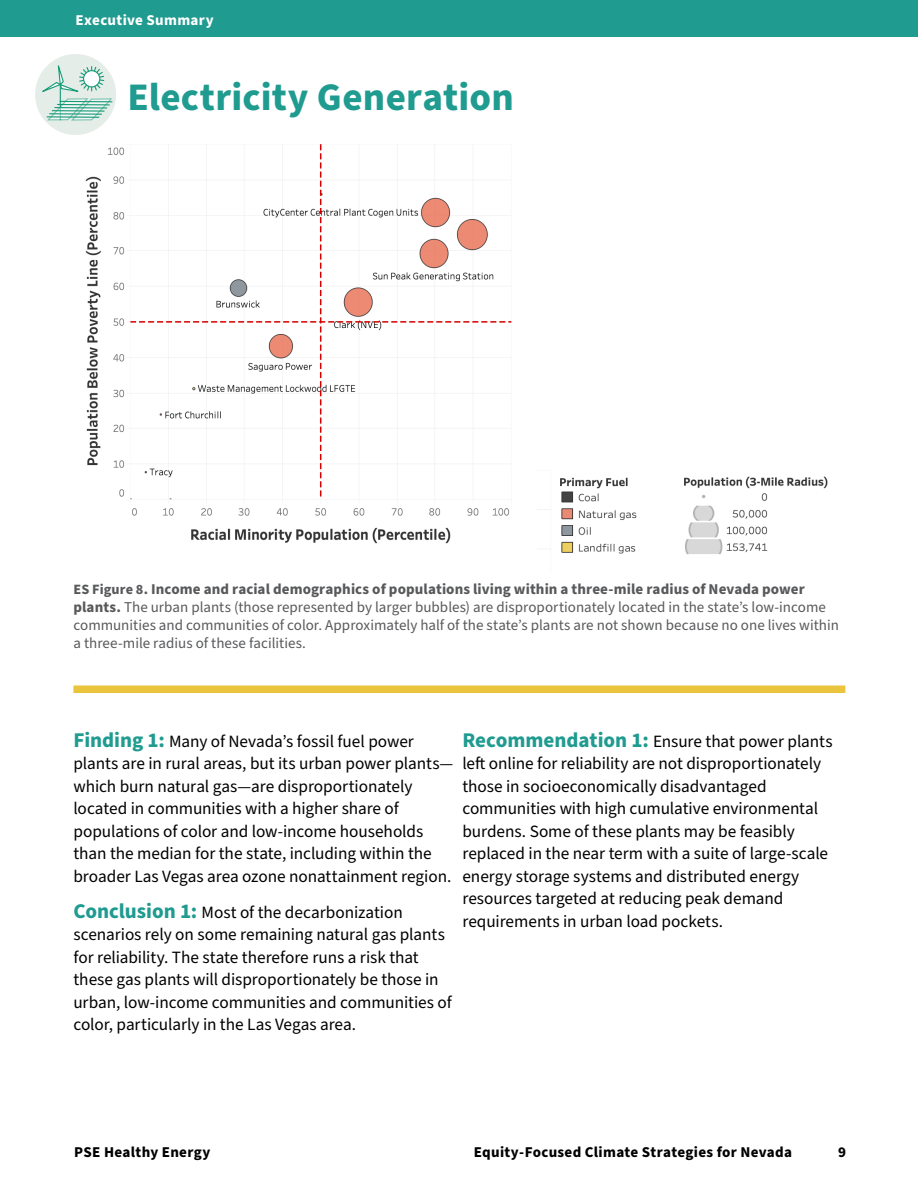
<style>
.page{position:relative;width:918px;height:1188px;background:#fff}
.page>*{position:absolute;margin:0;border:0;box-sizing:border-box;transform-origin:0 0}
.t1{font:700 39px "Source Sans Pro";letter-spacing:.005em;color:#1f9b90}
.t2{font:17.25px/22.5px "Source Sans Pro";letter-spacing:-.005em;color:#000}
.t3{font:15px/18px "Source Sans Pro";color:#58595b}
.t4{font:700 15px "Source Sans Pro";letter-spacing:.02em;color:#000}
.t5{font:700 15px "Source Sans Pro";letter-spacing:.025em;color:#fff}
.s1{font-weight:700;font-size:14.25px}
.s2{font-weight:700}
.s3{font-weight:700;font-size:21px;color:#1f9b90}
</style>
<div class="page">
<img style="left:85px;top:144px;width:427px;height:400px">
<div style="left:73px;top:685px;width:772px;height:8px;background:#e9c43c"></div>
<div style="left:0;top:0;width:918px;height:36px;background:#1f9b90"></div>
<div style="left:35px;top:54px;width:81px;height:81px;background:#e5ede8;border-radius:50%"></div>
<svg style="left:35px;top:55px;width:77px;height:66px"></svg>
<div style="left:84px;top:71px;width:16px;height:16px;background:#fff;border-radius:50%"></div>
<div style="left:83px;top:70px;width:17px;height:17px;border:1px solid #169b77;border-radius:50%"></div>
<img style="left:538px;top:477px;width:99px;height:77px">
<img style="left:684px;top:476px;width:144px;height:78px">
<p class="t5" style="left:76px;top:9px;width:140px">Executive Summary</p>
<h1 class="t1" style="left:127px;top:71px;width:388px">Electricity Generation</h1>
<p class="t3" style="left:73px;top:581px;width:767px"><span class="s1">ES Figure 8.</span> <span class="s2">Income and racial demographics of populations living within a three-mile radius of Nevada power plants.</span> The urban plants (those represented by larger bubbles) are disproportionately located in the state’s low-income communities and communities of color. Approximately half of the state’s plants are not shown because no one lives within a three-mile radius of these facilities.</p>
<p class="t2" style="left:73px;top:731px;width:381px"><span class="s3">Finding 1:</span> Many of Nevada’s fossil fuel power plants are in rural areas, but its urban power plants— which burn natural gas—are disproportionately located in communities with a higher share of populations of color and low-income households than the median for the state, including within the broader Las Vegas area ozone nonattainment region.</p>
<p class="t2" style="left:73px;top:902px;width:380px"><span class="s3">Conclusion 1:</span> Most of the decarbonization scenarios rely on some remaining natural gas plants for reliability. The state therefore runs a risk that these gas plants will disproportionately be those in urban, low-income communities and communities of color, particularly in the Las Vegas area.</p>
<p class="t2" style="left:462px;top:731px;width:372px"><span class="s3">Recommendation 1:</span> Ensure that power plants left online for reliability are not disproportionately those in socioeconomically disadvantaged communities with high cumulative environmental burdens. Some of these plants may be feasibly replaced in the near term with a suite of large-scale energy storage systems and distributed energy resources targeted at reducing peak demand requirements in urban load pockets.</p>
<p class="t4" style="left:74px;top:1141px;width:138px">PSE Healthy Energy</p>
<p class="t4" style="left:474px;top:1141px;width:320px">Equity-Focused Climate Strategies for Nevada</p>
<p class="t4" style="left:838px;top:1141px;width:9px">9</p>
</div>
